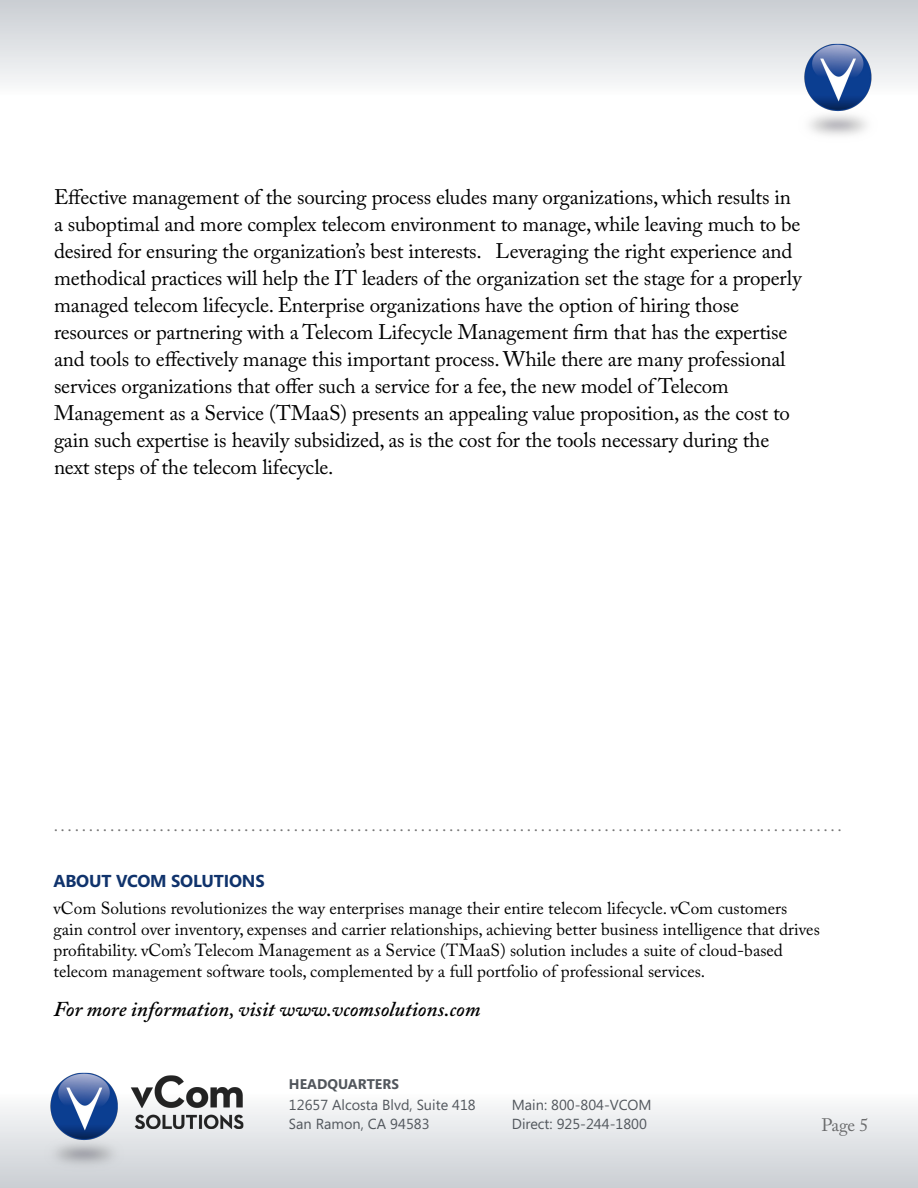
<style>
.page{position:relative;width:918px;height:1188px;background:#fff}
.page>*{position:absolute;margin:0;border:0;box-sizing:border-box;transform-origin:0 0}
.t1{font:21px/27px "Adobe Caslon Pro";letter-spacing:-.01em;color:#000}
.t2{font:italic 600 21px "Adobe Caslon Pro";color:#000}
.t3{font:18px "Adobe Caslon Pro";color:#000}
.t4{font:17.25px/21px "Adobe Caslon Pro";color:#000}
.t5{font:700 17.25px "Segoe";letter-spacing:-.015em;color:#10336c}
.t6{font:14.55px "Segoe";color:#52575d}
.t7{font:700 14.1px "Segoe";color:#52575d}
</style>
<div class="page">
<div style="left:0;top:0;width:918px;height:174px;background:linear-gradient(to bottom,#d2d6da,#fff)"></div>
<img style="left:791px;top:42px;width:90px;height:103px">
<div style="left:0;top:1014px;width:918px;height:174px;background:linear-gradient(to bottom,#fff,#d3d6da)"></div>
<img style="left:37px;top:1072px;width:208px;height:104px">
<p class="t1" style="left:54px;top:184px;width:749px">Effective management of the sourcing process eludes many organizations, which results in a suboptimal and more complex telecom environment to manage, while leaving much to be desired for ensuring the organization’s best interests. Leveraging the right experience and methodical practices will help the IT leaders of the organization set the stage for a properly managed telecom lifecycle. Enterprise organizations have the option of hiring those resources or partnering with a Telecom Lifecycle Management firm that has the expertise and tools to effectively manage this important process. While there are many professional services organizations that offer such a service for a fee, the new model of Telecom Management as a Service (TMaaS) presents an appealing value proposition, as the cost to gain such expertise is heavily subsidized, as is the cost for the tools necessary during the next steps of the telecom lifecycle.</p>
<p class="t4" style="left:53px;top:815px;width:790px">. . . . . . . . . . . . . . . . . . . . . . . . . . . . . . . . . . . . . . . . . . . . . . . . . . . . . . . . . . . . . . . . . . . . . . . . . . . . . . . . . . . . . . . . . . . . . . . . . . . . . . . . . . . . . . . .</p>
<p class="t5" style="left:53px;top:869px;width:182px">ABOUT VCOM SOLUTIONS</p>
<p class="t4" style="left:53px;top:898px;width:768px">vCom Solutions revolutionizes the way enterprises manage their entire telecom lifecycle. vCom customers gain control over inventory, expenses and carrier relationships, achieving better business intelligence that drives profitability. vCom’s Telecom Management as a Service (TMaaS) solution includes a suite of cloud-based telecom management software tools, complemented by a full portfolio of professional services.</p>
<p class="t2" style="left:53px;top:996px;width:429px">For more information, visit www.vcomsolutions.com</p>
<p class="t7" style="left:289px;top:1074px;width:111px">H EADQUARTERS</p>
<p class="t6" style="left:289px;top:1095px;width:204px">12657 Alcosta Blvd, Suite 418 M</p>
<p class="t6" style="left:525px;top:1095px;width:106px">ain: 800-804-VCOM</p>
<p class="t6" style="left:289px;top:1114px;width:142px">San Ramon, CA 94583</p>
<p class="t6" style="left:512px;top:1114px;width:137px">Direct: 925-244-1800</p>
<p class="t3" style="left:821px;top:1114px;width:49px">Page 5</p>
</div>
